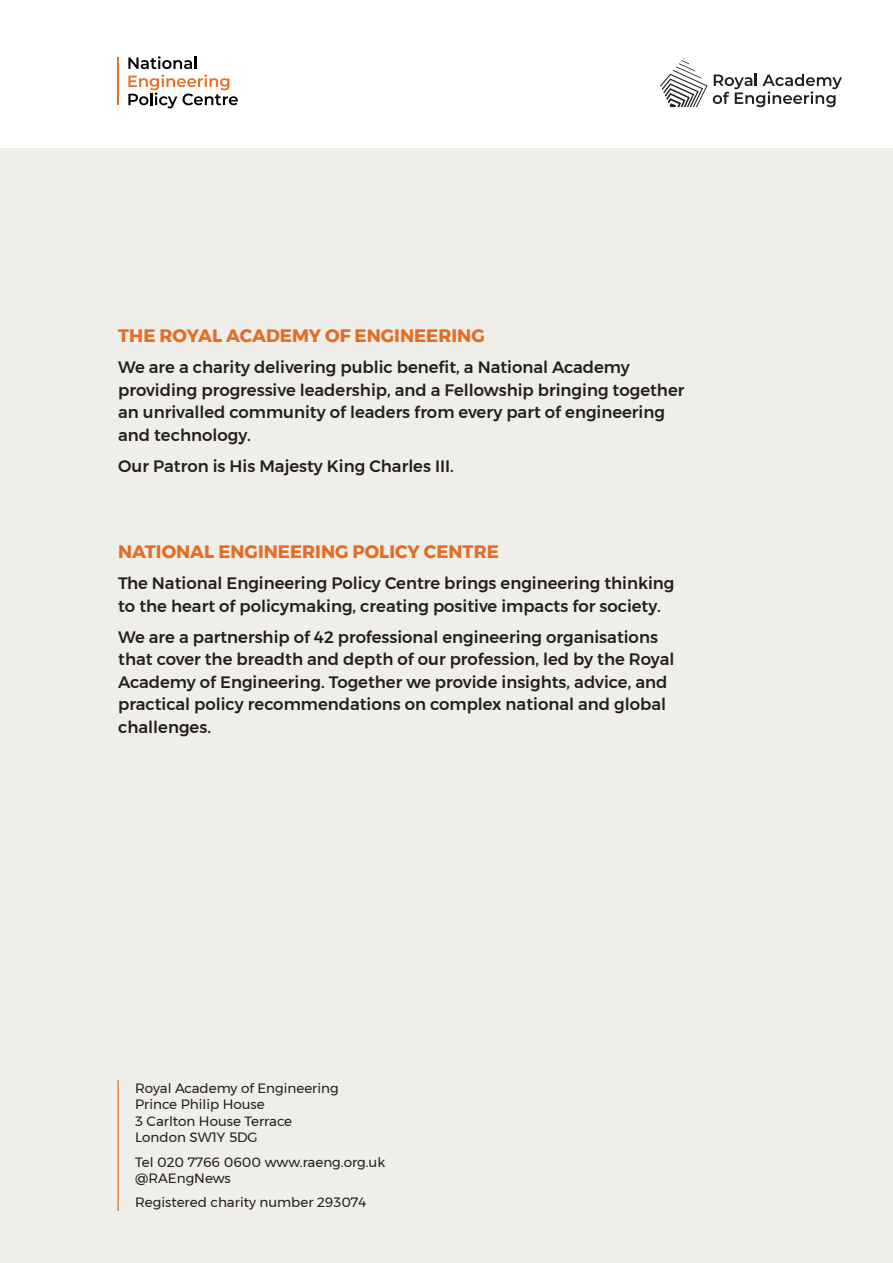
<style>
.page{position:relative;width:893px;height:1263px;background:#fff}
.page>*{position:absolute;margin:0;border:0;box-sizing:border-box;transform-origin:0 0}
.t1{font:700 18px "Montserrat";color:#e36d24}
.t2{font:500 16.5px/22.5px "Montserrat";color:#231f20}
.t3{font:13.5px "Montserrat";color:#231f20}
</style>
<div class="page">
<div style="left:0;top:149px;width:893px;height:1114px;background:#efeee8"></div>
<hr style="left:117px;top:57px;width:2px;height:48px;background:#e67124">
<svg style="left:128px;top:56px;width:110px;height:52px"></svg>
<svg style="left:660px;top:58px;width:47px;height:49px"></svg>
<svg style="left:713px;top:74px;width:129px;height:33px"></svg>
<hr style="left:117px;top:1080px;width:2px;height:131px;background:#db8848">
<h3 class="t1" style="left:118px;top:321px;width:368px">THE ROYAL ACADEMY OF ENGINEERING</h3>
<p class="t2" style="left:118px;top:356px;width:568px">We are a charity delivering public benefit, a National Academy providing progressive leadership, and a Fellowship bringing together an unrivalled community of leaders from every part of engineering and technology.</p>
<p class="t2" style="left:118px;top:454px;width:337px">Our Patron is His Majesty King Charles III.</p>
<h3 class="t1" style="left:118px;top:537px;width:382px">NATIONAL ENGINEERING POLICY CENTRE</h3>
<p class="t2" style="left:118px;top:572px;width:558px">The National Engineering Policy Centre brings engineering thinking to the heart of policymaking, creating positive impacts for society.</p>
<p class="t2" style="left:118px;top:625px;width:558px">We are a partnership of 42 professional engineering organisations that cover the breadth and depth of our profession, led by the Royal Academy of Engineering. Together we provide insights, advice, and practical policy recommendations on complex national and global challenges.</p>
<p class="t3" style="left:135px;top:1078px;width:205px">Royal Academy of Engineering</p>
<p class="t3" style="left:135px;top:1094px;width:131px">Prince Philip House</p>
<p class="t3" style="left:135px;top:1110px;width:159px">3 Carlton House Terrace</p>
<p class="t3" style="left:135px;top:1127px;width:124px">London SW1Y 5DG</p>
<p class="t3" style="left:135px;top:1151px;width:252px">Tel 020 7766 0600 www.raeng.org.uk</p>
<p class="t3" style="left:135px;top:1167px;width:97px">@RAEngNews</p>
<p class="t3" style="left:135px;top:1192px;width:233px">Registered charity number 293074</p>
</div>
